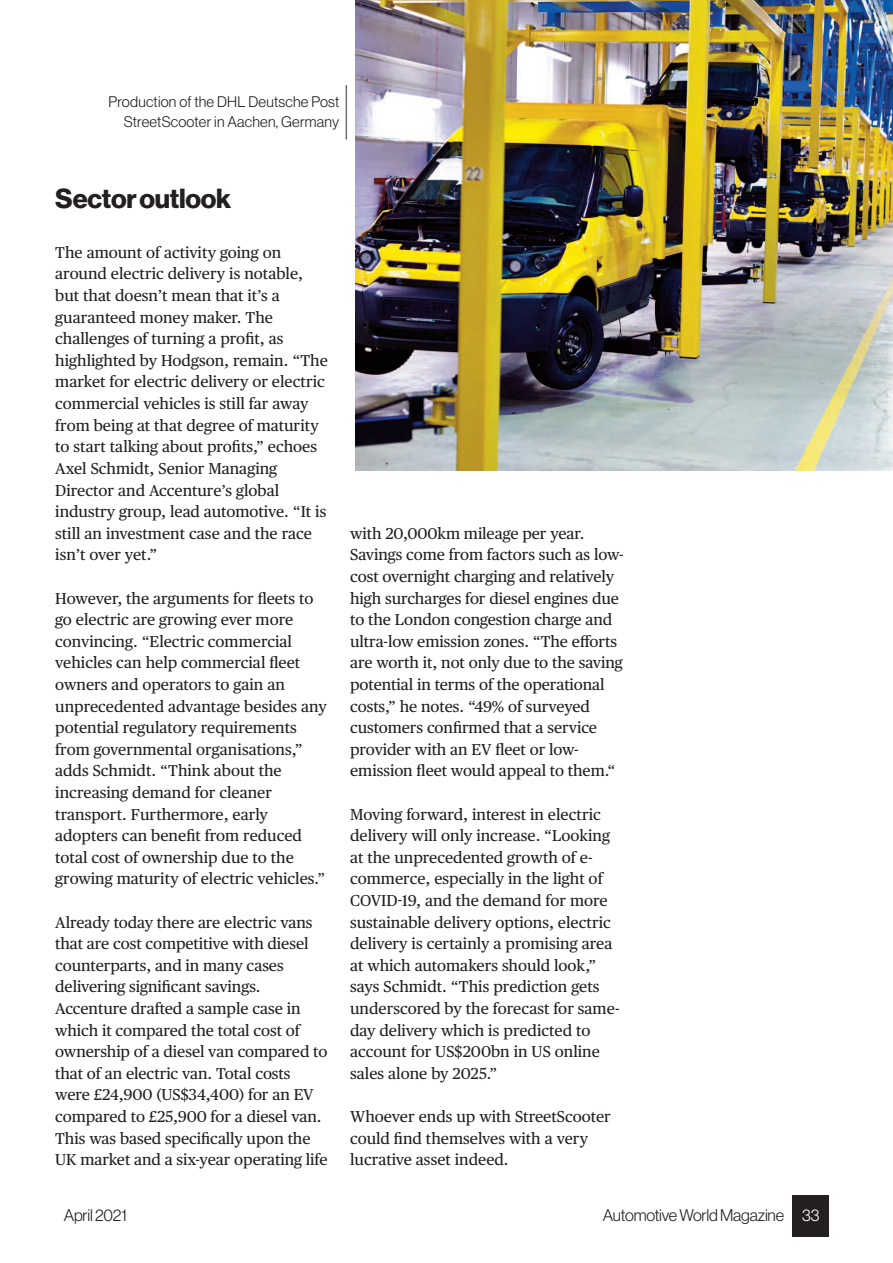
<style>
.page{position:relative;width:893px;height:1263px;background:#fff}
.page>*{position:absolute;margin:0;border:0;box-sizing:border-box;transform-origin:0 0}
.t1{font:700 27px "Haas Grot Disp 75";letter-spacing:-.01em;color:#231f20}
.t2{font:300 16.5px "Haas Grot Disp 45";letter-spacing:-.01em;color:#231f20}
.t3{font:15.75px/21.6px "Publico Text";color:#231f20}
.t4{font:300 15px/19.5px "Haas Grot Disp 45";letter-spacing:.015em;color:#231f20;text-align:right}
.s1{color:#fff}
</style>
<div class="page">
<div style="left:792px;top:1195px;width:37px;height:42px;background:#231f20"></div>
<img style="left:356px;top:0;width:537px;height:470px">
<hr style="left:346px;top:85px;width:1px;height:55px;background:#6d6e70">
<p class="t4" style="left:109px;top:93px;width:232px">Production of the DHL Deutsche Post<br>StreetScooter in Aachen, Germany</p>
<h1 class="t1" style="left:55px;top:188px;width:178px">Sectoroutlook</h1>
<p class="t3" style="left:55px;top:243px;width:274px">The amount of activity going on around electric delivery is notable, but that doesn’t mean that it’s a guaranteed money maker. The challenges of turning a profit, as highlighted by Hodgson, remain. “The market for electric delivery or electric commercial vehicles is still far away from being at that degree of maturity to start talking about profits,” echoes Axel Schmidt, Senior Managing Director and Accenture’s global industry group, lead automotive. “It is still an investment case and the race isn’t over yet.”</p>
<p class="t3" style="left:55px;top:588px;width:273px">However, the arguments for fleets to go electric are growing ever more convincing. “Electric commercial vehicles can help commercial fleet owners and operators to gain an unprecedented advantage besides any potential regulatory requirements from governmental organisations,” adds Schmidt. “Think about the increasing demand for cleaner transport. Furthermore, early adopters can benefit from reduced total cost of ownership due to the growing maturity of electric vehicles.”</p>
<p class="t3" style="left:55px;top:912px;width:274px">Already today there are electric vans that are cost competitive with diesel counterparts, and in many cases delivering significant savings.<br>Accenture drafted a sample case in which it compared the total cost of ownership of a diesel van compared to that of an electric van. Total costs were £24,900 (US$34,400) for an EV compared to £25,900 for a diesel van.<br>This was based specifically upon the UK market and a six-year operating life</p>
<p class="t3" style="left:350px;top:524px;width:275px">with 20,000km mileage per year.<br>Savings come from factors such as low&shy;cost overnight charging and relatively high surcharges for diesel engines due to the London congestion charge and ultra-low emission zones. “The efforts are worth it, not only due to the saving potential in terms of the operational costs,” he notes. “49% of surveyed customers confirmed that a service provider with an EV fleet or low&shy;emission fleet would appeal to them.“</p>
<p class="t3" style="left:350px;top:804px;width:271px">Moving forward, interest in electric delivery will only increase. “Looking at the unprecedented growth of e&shy;commerce, especially in the light of COVID-19, and the demand for more sustainable delivery options, electric delivery is certainly a promising area at which automakers should look,” says Schmidt. “This prediction gets underscored by the forecast for same&shy;day delivery which is predicted to account for US$200bn in US online sales alone by 2025.”</p>
<p class="t3" style="left:350px;top:1107px;width:262px">Whoever ends up with StreetScooter could find themselves with a very lucrative asset indeed.</p>
<p class="t2" style="left:64px;top:1209px;width:64px">April 2021</p>
<p class="t2" style="left:603px;top:1209px;width:218px">AutomotiveWorldMagazine <span class="s1">33</span></p>
</div>
